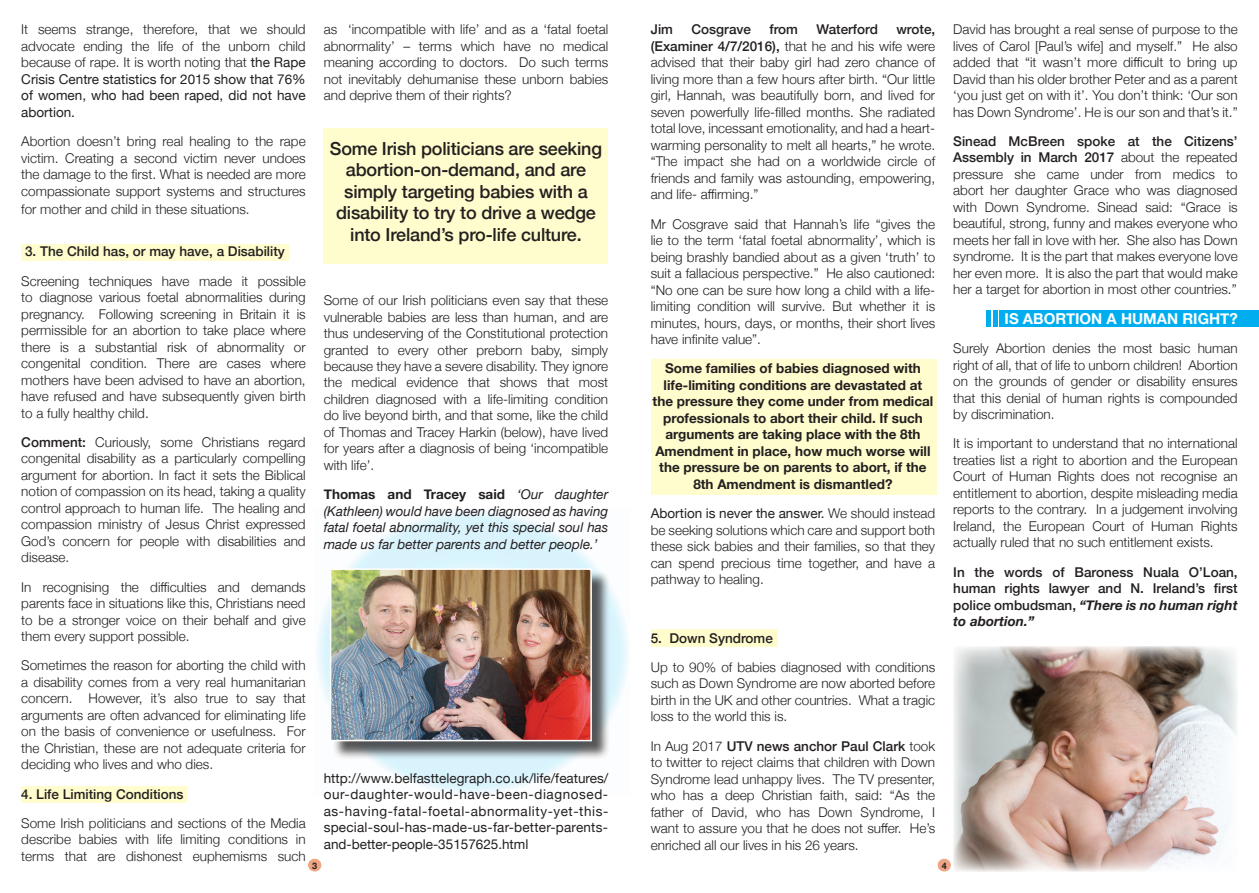
<style>
.page{position:relative;width:1259px;height:893px;background:#fff}
.page>*{position:absolute;margin:0;border:0;box-sizing:border-box;transform-origin:0 0}
.t1{font:500 18px/21.6px "Helvetica Neue";letter-spacing:-.01em;color:#231f20;text-align:center}
.t2{font:700 15px "Helvetica Neue";color:#fff}
.t3{font:300 13.5px/16.5px "Helvetica Neue";color:#231f20;text-align:justify}
.t4{font:700 13.5px/16.5px "Helvetica Neue";color:#231f20;text-align:center}
.t5{font:500 13.5px/16.5px "Helvetica Neue";color:#231f20;text-align:justify}
.t6{font:13.5px/16.5px "Helvetica Neue";color:#231f20;text-align:justify}
.t7{font:italic 13.5px/16.5px "Helvetica Neue";color:#231f20;text-align:justify}
.t8{font:700 9px "Helvetica Neue";color:#231f20}
.s1{font-weight:500}
.s2{font-weight:700;font-style:italic}
.s3{font-weight:400}
.s4{font-weight:700;font-style:normal}
</style>
<div class="page">
<div style="left:314px;top:507px;width:317px;height:288px;background:#fff;opacity:.75"></div>
<div style="left:21px;top:787px;width:166px;height:16px;background:#fffccd"></div>
<div style="left:21px;top:244px;width:268px;height:17px;background:#fffccd"></div>
<div style="left:651px;top:359px;width:285px;height:136px;background:#fffccd"></div>
<div style="left:651px;top:629px;width:126px;height:17px;background:#fffccd"></div>
<div style="left:999px;top:310px;width:260px;height:17px;background:#00aeef"></div>
<div style="left:985px;top:308px;width:7px;height:19px;background:#00aeef"></div>
<div style="left:992px;top:308px;width:7px;height:19px;background:#00aeef"></div>
<div style="left:332px;top:571px;width:278px;height:189px;background:#231f20;opacity:.75"></div>
<img style="left:333px;top:571px;width:256px;height:167px">
<div style="left:330px;top:568px;width:262px;height:173px;border:2px solid #fff"></div>
<div style="left:323px;top:126px;width:287px;height:138px;background:#fffccd"></div>
<img style="left:953px;top:646px;width:284px;height:226px">
<div style="left:936px;top:856px;width:17px;height:16px;background:#fff;opacity:.75"></div>
<div style="left:307px;top:856px;width:17px;height:16px;background:#fff;opacity:.75"></div>
<p class="t3" style="left:953px;top:20px;width:286px">David has brought a real sense of purpose to the lives of Carol [Paul’s wife] and myself.” He also added that “it wasn’t more difficult to bring up David than his older brother Peter and as a parent ‘you just get on with it’. You don’t think: ‘Our son has Down Syndrome’. He is our son and that’s it.”</p>
<p class="t3" style="left:953px;top:132px;width:286px"><span class="s1">Sinead McBreen spoke at the Citizens’ Assembly in March 2017</span> about the repeated pressure she came under from medics to abort her daughter Grace who was diagnosed with Down Syndrome. Sinead said: “Grace is beautiful, strong, funny and makes everyone who meets her fall in love with her. She also has Down syndrome. It is the part that makes everyone love her even more. It is also the part that would make her a target for abortion in most other countries.”</p>
<p class="t2" style="left:1004px;top:307px;width:235px">IS ABORTION A HUMAN RIGHT?</p>
<p class="t3" style="left:953px;top:339px;width:286px">Surely Abortion denies the most basic human right of all, that of life to unborn children! Abortion on the grounds of gender or disability ensures that this denial of human rights is compounded by discrimination.</p>
<p class="t3" style="left:953px;top:434px;width:286px">It is important to understand that no international treaties list a right to abortion and the European Court of Human Rights does not recognise an entitlement to abortion, despite misleading media reports to the contrary. In a judgement involving Ireland, the European Court of Human Rights actually ruled that no such entitlement exists.</p>
<p class="t5" style="left:953px;top:562px;width:286px">In the words of Baroness Nuala O’Loan, human rights lawyer and N. Ireland’s first police ombudsman, <span class="s2">“There is no human right to abortion.”</span></p>
<p class="t3" style="left:324px;top:20px;width:286px">as ‘incompatible with life’ and as a ‘fatal foetal abnormality’ – terms which have no medical meaning according to doctors. Do such terms not inevitably dehumanise these unborn babies and deprive them of their rights?</p>
<p class="t3" style="left:21px;top:20px;width:286px">It seems strange, therefore, that we should advocate ending the life of the unborn child because of rape. It is worth noting that <span class="s3">the Rape Crisis Centre statistics for 2015 show that 76% of women, who had been raped, did not have abortion.</span></p>
<p class="t3" style="left:21px;top:132px;width:286px">Abortion doesn’t bring real healing to the rape victim. Creating a second victim never undoes the damage to the first. What is needed are more compassionate support systems and structures</p>
<p class="t3" style="left:21px;top:199px;width:230px">for mother and child in these situations.</p>
<p class="t5" style="left:25px;top:242px;width:261px">3. The Child has, or may have, a Disability</p>
<p class="t3" style="left:21px;top:272px;width:286px">Screening techniques have made it possible to diagnose various foetal abnormalities during pregnancy. Following screening in Britain it is permissible for an abortion to take place where there is a substantial risk of abnormality or congenital condition. There are cases where mothers have been advised to have an abortion, have refused and have subsequently given birth to a fully healthy child.</p>
<p class="t3" style="left:21px;top:433px;width:286px"><span class="s1">Comment:</span> Curiously, some Christians regard congenital disability as a particularly compelling argument for abortion. In fact it sets the Biblical notion of compassion on its head, taking a quality control approach to human life. The healing and compassion ministry of Jesus Christ expressed God’s concern for people with disabilities and disease.</p>
<p class="t3" style="left:21px;top:577px;width:286px">In recognising the difficulties and demands parents face in situations like this, Christians need to be a stronger voice on their behalf and give them every support possible.</p>
<p class="t3" style="left:21px;top:656px;width:286px">Sometimes the reason for aborting the child with a disability comes from a very real humanitarian concern. However, it’s also true to say that arguments are often advanced for eliminating life on the basis of convenience or usefulness. For the Christian, these are not adequate criteria for deciding who lives and who dies.</p>
<p class="t5" style="left:21px;top:784px;width:164px">4. Life Limiting Conditions</p>
<p class="t3" style="left:21px;top:814px;width:286px">Some Irish politicians and sections of the Media describe babies with life limiting conditions in terms that are dishonest euphemisms such</p>
<p class="t5" style="left:651px;top:20px;width:24px">Jim</p>
<p class="t5" style="left:691px;top:20px;width:61px">Cosgrave</p>
<p class="t5" style="left:769px;top:20px;width:30px">from</p>
<p class="t5" style="left:816px;top:20px;width:63px">Waterford</p>
<p class="t3" style="left:651px;top:20px;width:286px;text-indent:246px"><span class="s1">wrote, (Examiner 4/7/2016),</span> that he and his wife were advised that their baby girl had zero chance of living more than a few hours after birth. “Our little girl, Hannah, was beautifully born, and lived for seven powerfully life-filled months. She radiated total love, incessant emotionality, and had a heart&shy;warming personality to melt all hearts,” he wrote. “The impact she had on a worldwide circle of friends and family was astounding, empowering, and life- affirming.”</p>
<p class="t3" style="left:651px;top:215px;width:286px">Mr Cosgrave said that Hannah’s life “gives the lie to the term ‘fatal foetal abnormality’, which is being brashly bandied about as a given ‘truth’ to suit a fallacious perspective.” He also cautioned: “No one can be sure how long a child with a life&shy;limiting condition will survive. But whether it is minutes, hours, days, or months, their short lives have infinite value”.</p>
<p class="t4" style="left:652px;top:361px;width:282px">Some families of babies diagnosed with life-limiting conditions are devastated at the pressure they come under from medical professionals to abort their child. If such arguments are taking place with the 8th Amendment in place, how much worse will the pressure be on parents to abort, if the 8th Amendment is dismantled?</p>
<p class="t3" style="left:651px;top:504px;width:286px"><span class="s3">Abortion is never the answer.</span> We should instead be seeking solutions which care and support both these sick babies and their families, so that they can spend precious time together, and have a pathway to healing.</p>
<h1 class="t1" style="left:330px;top:136px;width:274px">Some Irish politicians are seeking abortion-on-demand, and are simply targeting babies with a disability to try to drive a wedge into Ireland’s pro-life culture.</h1>
<p class="t3" style="left:324px;top:291px;width:286px">Some of our Irish politicians even say that these vulnerable babies are less than human, and are thus undeserving of the Constitutional protection granted to every other preborn baby, simply because they have a severe disability. They ignore the medical evidence that shows that most children diagnosed with a life-limiting condition do live beyond birth, and that some, like the child of Thomas and Tracey Harkin (below), have lived for years after a diagnosis of being ‘incompatible with life’.</p>
<p class="t7" style="left:324px;top:487px;width:286px"><span class="s4">Thomas and Tracey said</span> ‘Our daughter (Kathleen) would have been diagnosed as having fatal foetal abnormality, yet this special soul has made us far better parents and better people.’</p>
<p class="t5" style="left:651px;top:628px;width:124px">5. Down Syndrome</p>
<p class="t3" style="left:651px;top:658px;width:286px">Up to 90% of babies diagnosed with conditions such as Down Syndrome are now aborted before birth in the UK and other countries. What a tragic loss to the world this is.</p>
<p class="t3" style="left:651px;top:737px;width:286px">In Aug 2017 <span class="s1">UTV news anchor Paul Clark</span> took to twitter to reject claims that children with Down Syndrome lead unhappy lives. The TV presenter, who has a deep Christian faith, said: “As the father of David, who has Down Syndrome, I want to assure you that he does not suffer. He’s enriched all our lives in his 26 years.</p>
<p class="t6" style="left:324px;top:771px;width:286px">http://www.belfasttelegraph.co.uk/life/features/ our-daughter-would-have-been-diagnosed&shy;as-having-fatal-foetal-abnormality-yet-this&shy;special-soul-has-made-us-far-better-parents&shy;and-better-people-35157625.html</p>
<p class="t8" style="left:312px;top:858px;width:7px">3</p>
<p class="t8" style="left:941px;top:858px;width:7px">4</p>
</div>
